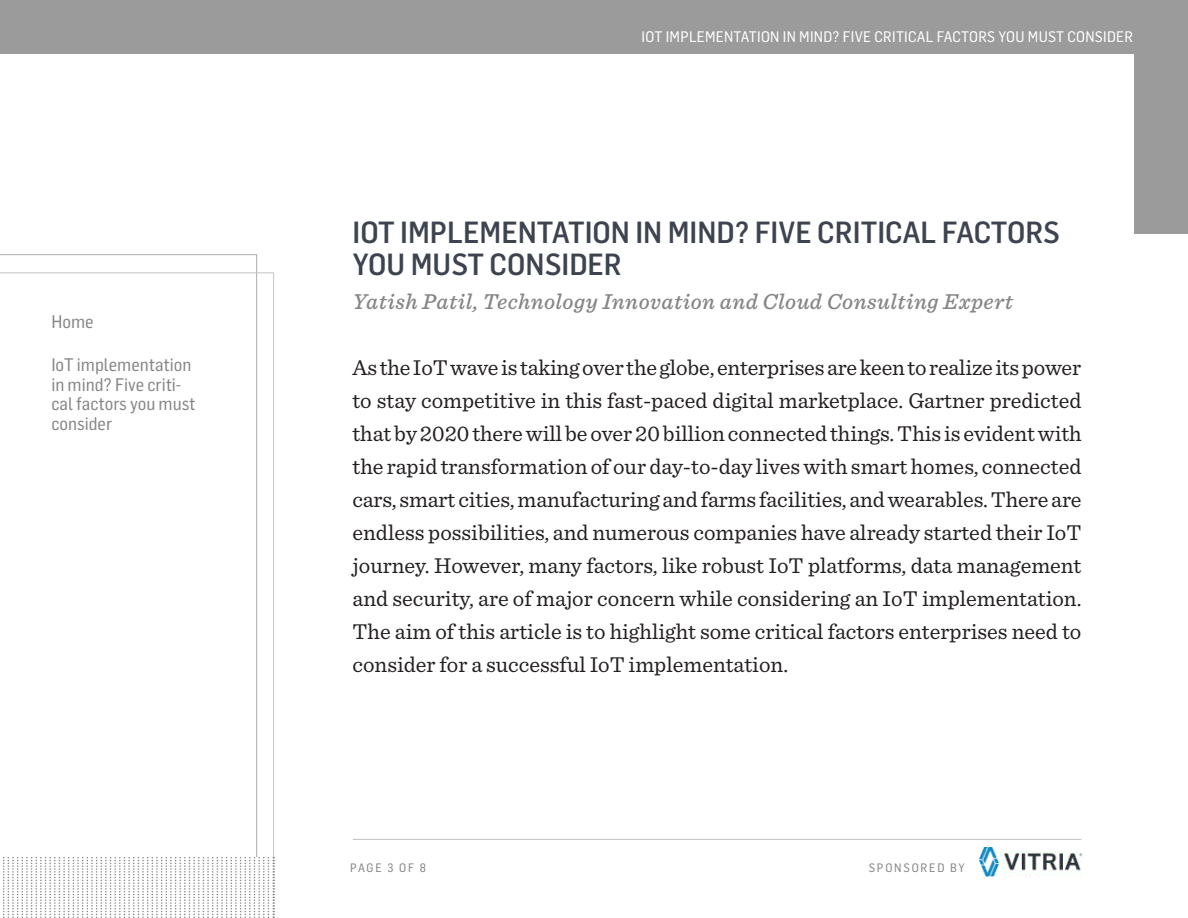
<style>
.page{position:relative;width:1188px;height:918px;background:#fff}
.page>*{position:absolute;margin:0;border:0;box-sizing:border-box;transform-origin:0 0}
.Article_Title{font:500 30px/31.5px "Flama Semicondensed";color:#3e444f}
.body_copy-first_para{font:22.5px/33px "Sentinel";color:#231f20;text-align:justify}
.Author{font:italic 500 22.5px "Sentinel";letter-spacing:.02em;color:#858688}
.t1{font:17.85px/19.5px "Flama Semicondensed Basic";color:#858688}
.t2{font:15px "Flama Semicondensed Basic";letter-spacing:.02em;color:#fff}
.t3{font:12px "Flama Semicondensed Basic";letter-spacing:.15em;color:#858688}
</style>
<div class="page">
<svg style="left:0;top:272px;width:274px;height:585px"></svg>
<hr style="left:353px;top:839px;width:728px;height:1px;background:#c3c4c6">
<img style="left:980px;top:847px;width:102px;height:30px">
<div style="left:1134px;top:0;width:54px;height:234px;background:#9c9b9b"></div>
<div style="left:0;top:0;width:1188px;height:54px;background:#9c9b9b"></div>
<svg style="left:3px;top:857px;width:271px;height:61px"></svg>
<p class="t1" style="left:51px;top:311px;width:44px">Home</p>
<p class="t1" style="left:51px;top:354px;width:146px">IoT implementation in mind? Five criti&shy;cal factors you must consider</p>
<p class="t2" style="left:642px;top:27px;width:493px">IOT IMPLEMENTATION IN MIND? FIVE CRITICAL FACTORS YOU MUST CONSIDER</p>
<p class="Article_Title" style="left:352px;top:215px;width:709px">IOT IMPLEMENTATION IN MIND? FIVE CRITICAL FACTORS<br>YOU MUST CONSIDER</p>
<p class="Author" style="left:352px;top:284px;width:662px">Yatish Patil, Technology Innovation and Cloud Consulting Expert</p>
<p class="body_copy-first_para" style="left:352px;top:350px;width:731px">As the IoT wave is taking over the globe, enterprises are keen to realize its power to stay competitive in this fast-paced digital marketplace. Gartner predicted that by 2020 there will be over 20 billion connected things. This is evident with the rapid transformation of our day-to-day lives with smart homes, connected cars, smart cities, manufacturing and farms facilities, and wearables. There are endless possibilities, and numerous companies have already started their IoT journey. However, many factors, like robust IoT platforms, data management and security, are of major concern while considering an IoT implementation.<br>The aim of this article is to highlight some critical factors enterprises need to consider for a successful IoT implementation.</p>
<p class="t3" style="left:350px;top:860px;width:77px">PAGE 3 OF 8</p>
<p class="t3" style="left:869px;top:860px;width:98px">SPONSORED BY</p>
</div>
